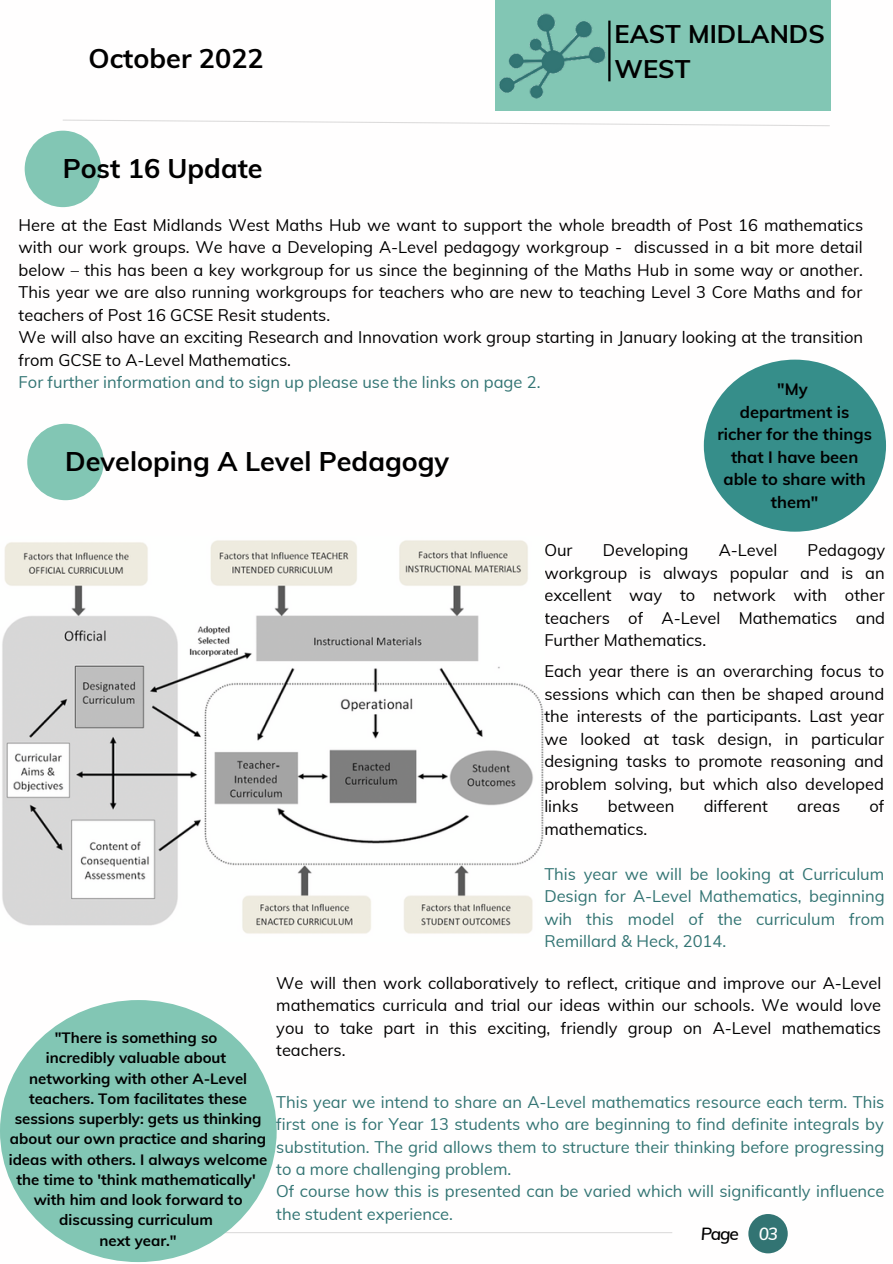
<style>
.page{position:relative;width:893px;height:1264px;background:#fff}
.page>*{position:absolute;margin:0;border:0;box-sizing:border-box;transform-origin:0 0}
.t1{font:700 27px "Muli";color:#000}
.t2{font:700 25.5px "Muli";color:#000}
.t3{font:italic 600 17.25px "Muli";letter-spacing:-.07em;color:#000}
.t4{font:16.5px/22.5px "Muli";color:#000;text-align:justify}
.t5{font:16.5px/22.5px "Muli";color:#327473}
.t6{font:700 16.5px/22.5px "Muli";color:#000;text-align:center}
.t7{font:700 15px/20.2px "Muli";color:#000;text-align:center}
.s1{color:#fff}
</style>
<div class="page">
<div style="left:495px;top:0;width:335px;height:111px;background:#82c6b4"></div>
<hr style="left:608px;top:21px;width:2px;height:60px;background:#000">
<svg style="left:63px;top:119px;width:767px;height:7px"></svg>
<hr style="left:63px;top:1231px;width:609px;height:2px;background:#000">
<div style="left:748px;top:1213px;width:39px;height:40px;background:#327473;border-radius:50%"></div>
<img style="left:499px;top:13px;width:107px;height:86px">
<div style="left:25px;top:131px;width:76px;height:76px;background:#82c6b4;border-radius:50%"></div>
<div style="left:703px;top:359px;width:182px;height:172px;background:#368e8a;border-radius:50%"></div>
<div style="left:0;top:1000px;width:277px;height:261px;background:#82c6b4;border-radius:50%"></div>
<img style="left:2px;top:540px;width:542px;height:394px">
<div style="left:27px;top:424px;width:77px;height:76px;background:#82c6b4;border-radius:50%"></div>
<h1 class="t1" style="left:88px;top:40px;width:177px">October 2022</h1>
<h2 class="t2" style="left:614px;top:18px;width:212px">EAST MIDLANDS</h2>
<h2 class="t2" style="left:614px;top:52px;width:77px">WEST</h2>
<h1 class="t1" style="left:63px;top:151px;width:201px">Post 16 Update</h1>
<p class="t4" style="left:19px;top:213px;width:846px;text-align:left">Here at the East Midlands West Maths Hub we want to support the whole breadth of Post 16 mathematics with our work groups. We have a Developing A-Level pedagogy workgroup - discussed in a bit more detail below – this has been a key workgroup for us since the beginning of the Maths Hub in some way or another.<br>This year we are also running workgroups for teachers who are new to teaching Level 3 Core Maths and for teachers of Post 16 GCSE Resit students.<br>We will also have an exciting Research and Innovation work group starting in January looking at the transition from GCSE to A-Level Mathematics.</p>
<p class="t5" style="left:19px;top:371px;width:523px">For further information and to sign up please use the links on page 2.</p>
<p class="t6" style="left:717px;top:378px;width:156px">"My<br>department is richer for the things that I have been able to share with them"</p>
<h1 class="t1" style="left:65px;top:444px;width:385px">Developing A Level Pedagogy</h1>
<p class="t4" style="left:544px;top:539px;width:342px;text-indent:263px">Pedagogy workgroup is always popular and is an excellent way to network with other teachers of A-Level Mathematics and Further Mathematics.</p>
<p class="t4" style="left:544px;top:539px;width:30px">Our</p>
<p class="t4" style="left:602px;top:539px;width:87px">Developing</p>
<p class="t4" style="left:718px;top:539px;width:60px">A-Level</p>
<p class="t4" style="left:544px;top:660px;width:341px">Each year there is an overarching focus to sessions which can then be shaped around the interests of the participants. Last year we looked at task design, in particular designing tasks to promote reasoning and problem solving, but which also developed links</p>
<p class="t4" style="left:607px;top:795px;width:68px">between</p>
<p class="t4" style="left:703px;top:795px;width:66px">different</p>
<p class="t4" style="left:797px;top:795px;width:44px">areas</p>
<p class="t4" style="left:869px;top:795px;width:16px">of</p>
<p class="t4" style="left:544px;top:817px;width:104px">mathematics.</p>
<p class="t5" style="left:544px;top:862px;width:342px;text-align:justify">This year we will be looking at Curriculum Design for A-Level Mathematics, beginning wih this model of the curriculum from Remillard &amp; Heck, 2014.</p>
<p class="t7" style="left:9px;top:1027px;width:260px">"There is something so<br>incredibly valuable about networking with other A-Level teachers. Tom facilitates these sessions superbly: gets us thinking about our own practice and sharing ideas with others. I always welcome the time to 'think mathematically' with him and look forward to discussing curriculum<br>next year."</p>
<p class="t4" style="left:276px;top:971px;width:606px">We will then work collaboratively to reflect, critique and improve our A-Level mathematics curricula and trial our ideas within our schools. We would love you to take part in this exciting, friendly group on A-Level mathematics teachers.</p>
<p class="t5" style="left:276px;top:1089px;width:609px">This year we intend to share an A-Level mathematics resource each term. This first one is for Year 13 students who are beginning to find definite integrals by substitution. The grid allows them to structure their thinking before progressing to a more challenging problem.<br>Of course how this is presented can be varied which will significantly influence the student experience.</p>
<p class="t3" style="left:700px;top:1222px;width:79px">Page <span class="s1">03</span></p>
</div>
